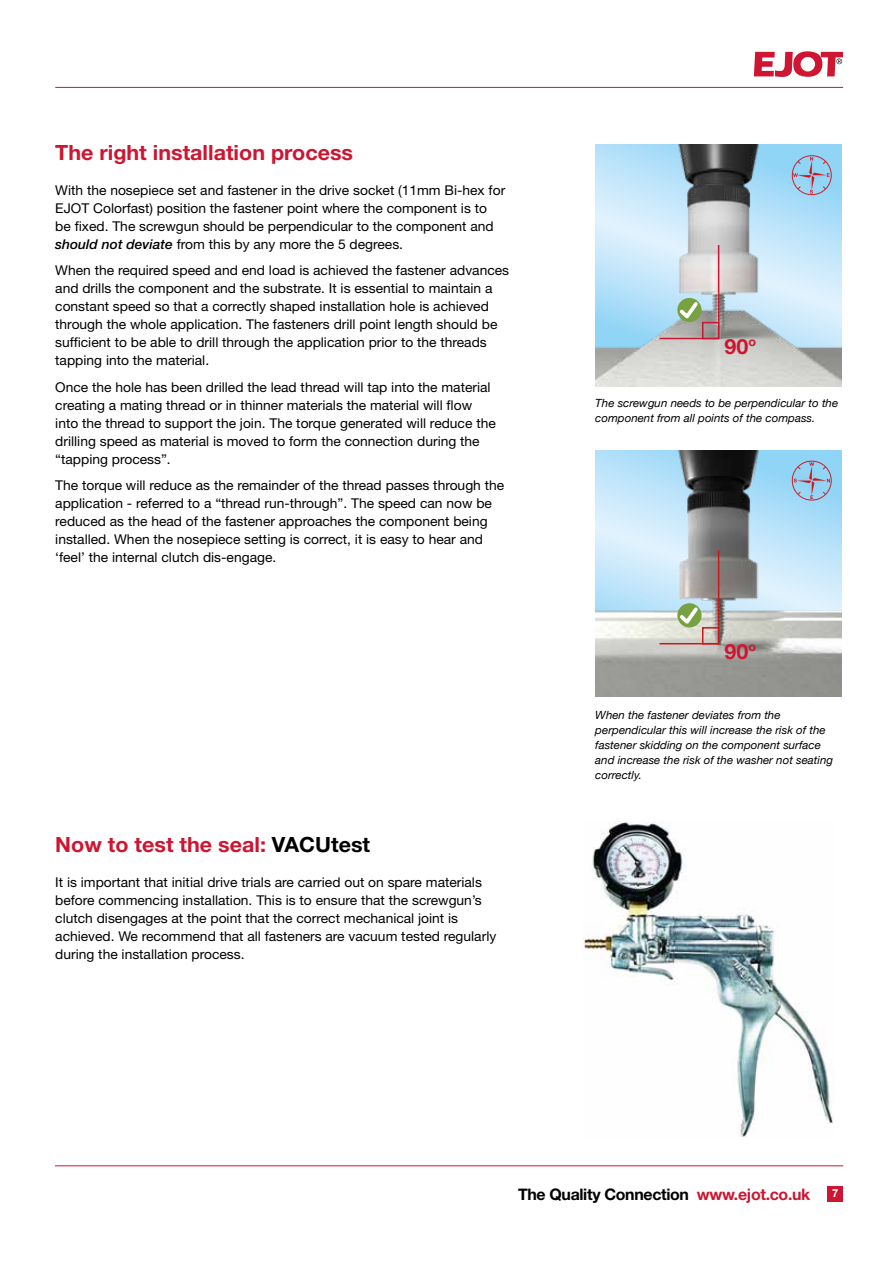
<style>
.page{position:relative;width:893px;height:1263px;background:#fff}
.page>*{position:absolute;margin:0;border:0;box-sizing:border-box;transform-origin:0 0}
.t1{font:700 21px "Helvetica Neue LT Std";color:#ce1531}
.t2{font:700 15.9px "Helvetica Neue LT Std";letter-spacing:-.02em;color:#000}
.t3{font:13.5px/18px "Helvetica Neue LT Std";color:#000}
.t4{font:italic 11.25px/15px "Helvetica Neue";color:#000}
.t5{font:700 11.1px "Helvetica Neue LT Std";color:#fff}
.s1{font-weight:500;font-style:italic}
.s2{color:#000}
.s3{color:#ce1531}
</style>
<div class="page">
<svg style="left:754px;top:51px;width:89px;height:26px"></svg>
<hr style="left:55px;top:87px;width:788px;height:1px;background:#ce1531">
<hr style="left:55px;top:1165px;width:788px;height:1px;background:#ce1531">
<div style="left:827px;top:1186px;width:16px;height:16px;background:#ce1531"></div>
<img style="left:583px;top:821px;width:250px;height:316px">
<img style="left:595px;top:145px;width:247px;height:242px">
<img style="left:595px;top:451px;width:247px;height:246px">
<svg style="left:658px;top:549px;width:62px;height:96px;background:#bebfbb"></svg>
<svg style="left:658px;top:244px;width:62px;height:96px;background:#c2c8ca"></svg>
<svg style="left:790px;top:153px;width:44px;height:44px;background:#9abddb"></svg>
<svg style="left:790px;top:459px;width:44px;height:43px;background:#9abcda"></svg>
<h1 class="t1" style="left:55px;top:139px;width:299px">The right installation process</h1>
<p class="t3" style="left:55px;top:181px;width:451px">With the nosepiece set and fastener in the drive socket (11mm Bi-hex for EJOT Colorfast) position the fastener point where the component is to be fixed. The screwgun should be perpendicular to the component and <span class="s1">should not deviate</span> from this by any more the 5 degrees.</p>
<p class="t3" style="left:55px;top:261px;width:455px">When the required speed and end load is achieved the fastener advances and drills the component and the substrate. It is essential to maintain a constant speed so that a correctly shaped installation hole is achieved through the whole application. The fasteners drill point length should be sufficient to be able to drill through the application prior to the threads tapping into the material.</p>
<p class="t3" style="left:55px;top:378px;width:442px">Once the hole has been drilled the lead thread will tap into the material creating a mating thread or in thinner materials the material will flow into the thread to support the join. The torque generated will reduce the drilling speed as material is moved to form the connection during the “tapping process”.</p>
<p class="t3" style="left:55px;top:476px;width:450px">The torque will reduce as the remainder of the thread passes through the application - referred to a “thread run-through”. The speed can now be reduced as the head of the fastener approaches the component being installed. When the nosepiece setting is correct, it is easy to hear and ‘feel’ the internal clutch dis-engage.</p>
<h1 class="t1" style="left:55px;top:831px;width:316px">Now to test the seal: <span class="s2">VACUtest</span></h1>
<p class="t3" style="left:55px;top:872px;width:443px">It is important that initial drive trials are carried out on spare materials before commencing installation. This is to ensure that the screwgun’s clutch disengages at the point that the correct mechanical joint is achieved. We recommend that all fasteners are vacuum tested regularly during the installation process.</p>
<h1 class="t1" style="left:725px;top:334px;width:33px">90<sup>o</sup></h1>
<p class="t4" style="left:595px;top:396px;width:244px">The screwgun needs to be perpendicular to the component from all points of the compass.</p>
<h1 class="t1" style="left:725px;top:639px;width:33px">90<sup>o</sup></h1>
<p class="t4" style="left:595px;top:708px;width:239px">When the fastener deviates from the perpendicular this will increase the risk of the fastener skidding on the component surface and increase the risk of the washer not seating correctly.</p>
<p class="t2" style="left:518px;top:1185px;width:294px">The Quality Connection <span class="s3">www.ejot.co.uk</span></p>
<p class="t5" style="left:832px;top:1186px;width:8px">7</p>
</div>
